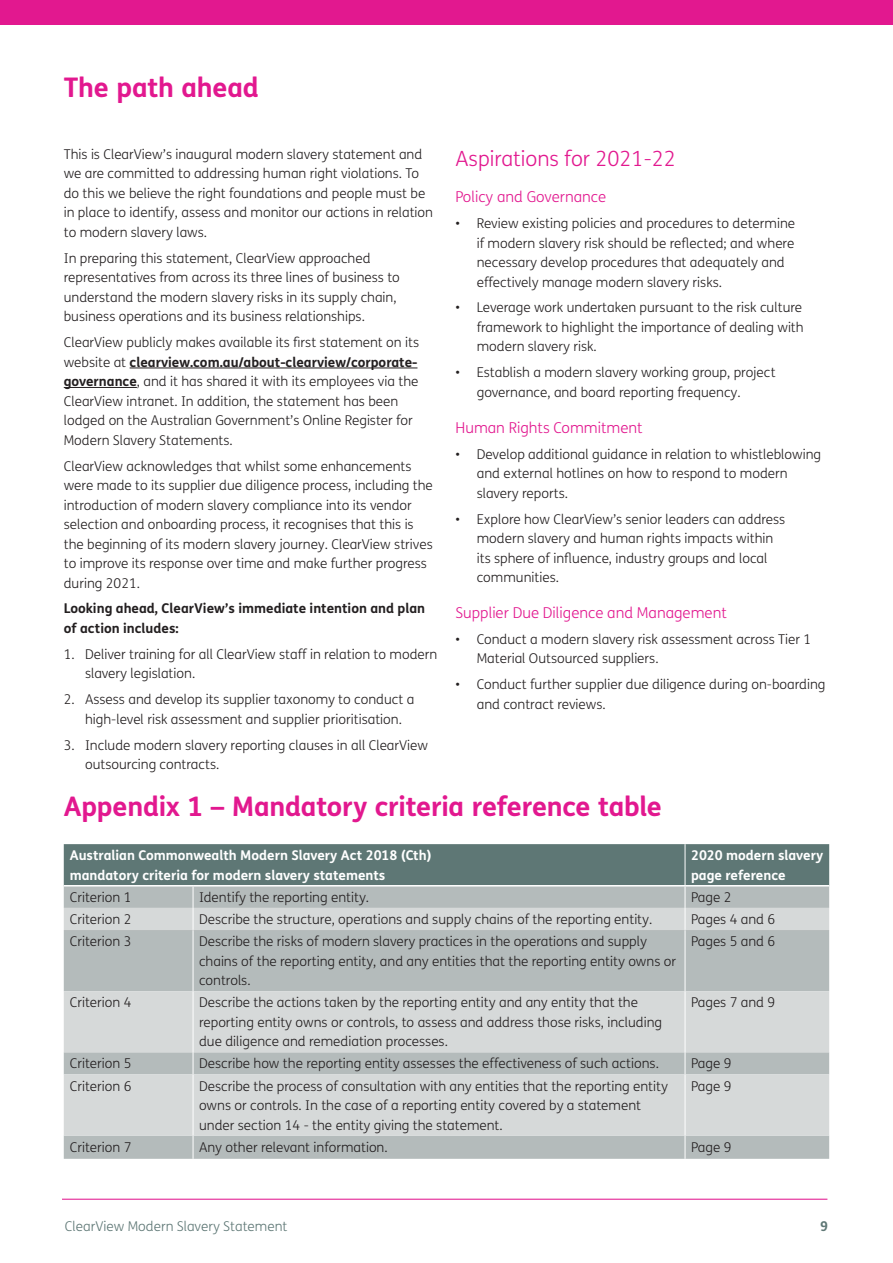
<style>
.page{position:relative;width:893px;height:1263px;background:#fff}
.page>*{position:absolute;margin:0;border:0;box-sizing:border-box;transform-origin:0 0}
._1_0__Main_heading{font:700 27px "FS Me";letter-spacing:-.01em;color:#e2188f}
._1_1__Sub_head{font:300 21px "FS Me";color:#e2188f}
._1_2__Sub_sub_head{font:300 15px "FS Me";color:#e2188f}
._2_0__Body_text{font:300 13.5px/19.5px "FS Me";color:#231f20}
._1_2__Sub_sub_head-2{font:300 13.5px/19.5px "FS Me";color:#231f20}
._1_2__Sub_sub_head-3{font:700 13.5px/19.5px "FS Me";color:#fff}
._2_0__Body_text-2{font:700 13.5px/19.5px "FS Me";color:#231f20}
.t1{font:300 13.5px "FS Me";color:#5e7775}
.t2{font:700 13.5px "FS Me";color:#5e7775}
.s1{font-weight:700}
</style>
<div class="page">
<hr style="left:62px;top:1199px;width:765px;height:1px;background:#e2188f">
<hr style="left:130px;top:368px;width:287px;height:1px;background:#231f20">
<hr style="left:64px;top:387px;width:73px;height:1px;background:#231f20">
<div style="left:0;top:0;width:893px;height:24px;background:#e2188f"></div>
<svg style="left:64px;top:1135px;width:765px;height:24px;background:#b6bcbc"></svg>
<svg style="left:64px;top:930px;width:765px;height:205px;background:#c8cdcd"></svg>
<svg style="left:64px;top:844px;width:765px;height:86px;background:#94a2a1"></svg>
<hr style="left:193px;top:930px;width:1px;height:61px;background:#fff">
<hr style="left:685px;top:930px;width:1px;height:61px;background:#fff">
<hr style="left:193px;top:991px;width:1px;height:61px;background:#fff">
<hr style="left:685px;top:991px;width:1px;height:61px;background:#fff">
<svg style="left:193px;top:1052px;width:1px;height:22px"></svg>
<svg style="left:685px;top:1052px;width:1px;height:22px"></svg>
<hr style="left:193px;top:1074px;width:1px;height:61px;background:#fff">
<hr style="left:685px;top:1074px;width:1px;height:61px;background:#fff">
<svg style="left:193px;top:1136px;width:1px;height:23px"></svg>
<svg style="left:685px;top:1136px;width:1px;height:23px"></svg>
<hr style="left:64px;top:885px;width:129px;height:1px;background:#fff">
<hr style="left:193px;top:885px;width:492px;height:1px;background:#fff">
<hr style="left:685px;top:885px;width:144px;height:1px;background:#fff">
<p class="_1_0__Main_heading" style="left:64px;top:66px;width:197px">The path ahead</p>
<p class="_2_0__Body_text" style="left:64px;top:144px;width:371px">This is ClearView’s inaugural modern slavery statement and we are committed to addressing human right violations. To do this we believe the right foundations and people must be in place to identify, assess and monitor our actions in relation to modern slavery laws.</p>
<p class="_2_0__Body_text" style="left:64px;top:248px;width:338px">In preparing this statement, ClearView approached representatives from across its three lines of business to understand the modern slavery risks in its supply chain, business operations and its business relationships.</p>
<p class="_2_0__Body_text" style="left:64px;top:332px;width:357px">ClearView publicly makes available its first statement on its website at <span class="s1">clearview.com.au/about-clearview/corporate&shy;governance</span>, and it has shared it with its employees via the ClearView intranet. In addition, the statement has been lodged on the Australian Government’s Online Register for Modern Slavery Statements.</p>
<p class="_2_0__Body_text" style="left:64px;top:456px;width:371px">ClearView acknowledges that whilst some enhancements were made to its supplier due diligence process, including the introduction of modern slavery compliance into its vendor selection and onboarding process, it recognises that this is the beginning of its modern slavery journey. ClearView strives to improve its response over time and make further progress during 2021.</p>
<p class="_2_0__Body_text-2" style="left:64px;top:598px;width:363px">Looking ahead, ClearView’s immediate intention and plan of action includes:</p>
<p class="_2_0__Body_text" style="left:85px;top:644px;width:354px;text-indent:-21px">1. Deliver training for all ClearView staff in relation to modern slavery legislation.</p>
<p class="_2_0__Body_text" style="left:85px;top:689px;width:331px;text-indent:-21px">2. Assess and develop its supplier taxonomy to conduct a high-level risk assessment and supplier prioritisation.</p>
<p class="_2_0__Body_text" style="left:85px;top:735px;width:345px;text-indent:-21px">3. Include modern slavery reporting clauses in all ClearView outsourcing contracts.</p>
<p class="_1_1__Sub_head" style="left:455px;top:145px;width:222px">Aspirations for 2021-22</p>
<p class="_1_2__Sub_sub_head" style="left:455px;top:187px;width:152px">Policy and Governance</p>
<p class="_2_0__Body_text" style="left:477px;top:213px;width:320px;text-indent:-21px">• Review existing policies and procedures to determine if modern slavery risk should be reflected; and where necessary develop procedures that adequately and effectively manage modern slavery risks.</p>
<p class="_2_0__Body_text" style="left:477px;top:298px;width:328px;text-align:justify;text-indent:-21px">• Leverage work undertaken pursuant to the risk culture framework to highlight the importance of dealing with modern slavery risk.</p>
<p class="_2_0__Body_text" style="left:477px;top:362px;width:300px;text-indent:-21px">• Establish a modern slavery working group, project governance, and board reporting frequency.</p>
<p class="_1_2__Sub_sub_head" style="left:455px;top:417px;width:189px">Human Rights Commitment</p>
<p class="_2_0__Body_text" style="left:477px;top:444px;width:346px;text-indent:-21px">• Develop additional guidance in relation to whistleblowing and external hotlines on how to respond to modern slavery reports.</p>
<p class="_2_0__Body_text" style="left:477px;top:509px;width:310px;text-indent:-21px">• Explore how ClearView’s senior leaders can address modern slavery and human rights impacts within its sphere of influence, industry groups and local communities.</p>
<p class="_1_2__Sub_sub_head" style="left:455px;top:602px;width:273px">Supplier Due Diligence and Management</p>
<p class="_2_0__Body_text" style="left:477px;top:629px;width:336px;text-indent:-21px">• Conduct a modern slavery risk assessment across Tier 1<br>Material Outsourced suppliers.</p>
<p class="_2_0__Body_text" style="left:477px;top:674px;width:350px;text-indent:-21px">• Conduct further supplier due diligence during on-boarding and contract reviews.</p>
<p class="_1_0__Main_heading" style="left:64px;top:786px;width:600px">Appendix 1 – Mandatory criteria reference table</p>
<p class="_1_2__Sub_sub_head-3" style="left:70px;top:845px;width:363px">Australian Commonwealth Modern Slavery Act 2018 (Cth) mandatory criteria for modern slavery statements</p>
<p class="_1_2__Sub_sub_head-3" style="left:691px;top:845px;width:134px">2020 modern slavery page reference</p>
<p class="_1_2__Sub_sub_head-2" style="left:70px;top:887px;width:63px">Criterion 1</p>
<p class="_1_2__Sub_sub_head-2" style="left:199px;top:887px;width:172px">Identify the reporting entity.</p>
<p class="_1_2__Sub_sub_head-2" style="left:691px;top:887px;width:42px">Page 2</p>
<p class="_1_2__Sub_sub_head-2" style="left:70px;top:909px;width:63px">Criterion 2</p>
<p class="_1_2__Sub_sub_head-2" style="left:199px;top:909px;width:455px">Describe the structure, operations and supply chains of the reporting entity.</p>
<p class="_1_2__Sub_sub_head-2" style="left:691px;top:909px;width:86px">Pages 4 and 6</p>
<p class="_1_2__Sub_sub_head-2" style="left:70px;top:931px;width:63px">Criterion 3</p>
<p class="_1_2__Sub_sub_head-2" style="left:199px;top:931px;width:479px">Describe the risks of modern slavery practices in the operations and supply chains of the reporting entity, and any entities that the reporting entity owns or controls.</p>
<p class="_1_2__Sub_sub_head-2" style="left:691px;top:931px;width:86px">Pages 5 and 6</p>
<p class="_1_2__Sub_sub_head-2" style="left:70px;top:992px;width:63px">Criterion 4</p>
<p class="_1_2__Sub_sub_head-2" style="left:199px;top:992px;width:465px">Describe the actions taken by the reporting entity and any entity that the reporting entity owns or controls, to assess and address those risks, including due diligence and remediation processes.</p>
<p class="_1_2__Sub_sub_head-2" style="left:691px;top:992px;width:86px">Pages 7 and 9</p>
<p class="_1_2__Sub_sub_head-2" style="left:70px;top:1053px;width:63px">Criterion 5</p>
<p class="_1_2__Sub_sub_head-2" style="left:199px;top:1053px;width:461px">Describe how the reporting entity assesses the effectiveness of such actions.</p>
<p class="_1_2__Sub_sub_head-2" style="left:691px;top:1053px;width:42px">Page 9</p>
<p class="_1_2__Sub_sub_head-2" style="left:70px;top:1076px;width:63px">Criterion 6</p>
<p class="_1_2__Sub_sub_head-2" style="left:199px;top:1076px;width:470px">Describe the process of consultation with any entities that the reporting entity owns or controls. In the case of a reporting entity covered by a statement under section 14 - the entity giving the statement.</p>
<p class="_1_2__Sub_sub_head-2" style="left:691px;top:1076px;width:42px">Page 9</p>
<p class="_1_2__Sub_sub_head-2" style="left:70px;top:1137px;width:63px">Criterion 7</p>
<p class="_1_2__Sub_sub_head-2" style="left:199px;top:1137px;width:190px">Any other relevant information.</p>
<p class="_1_2__Sub_sub_head-2" style="left:691px;top:1137px;width:42px">Page 9</p>
<p class="t1" style="left:65px;top:1217px;width:224px">ClearView Modern Slavery Statement</p>
<p class="t2" style="left:820px;top:1216px;width:9px">9</p>
</div>
